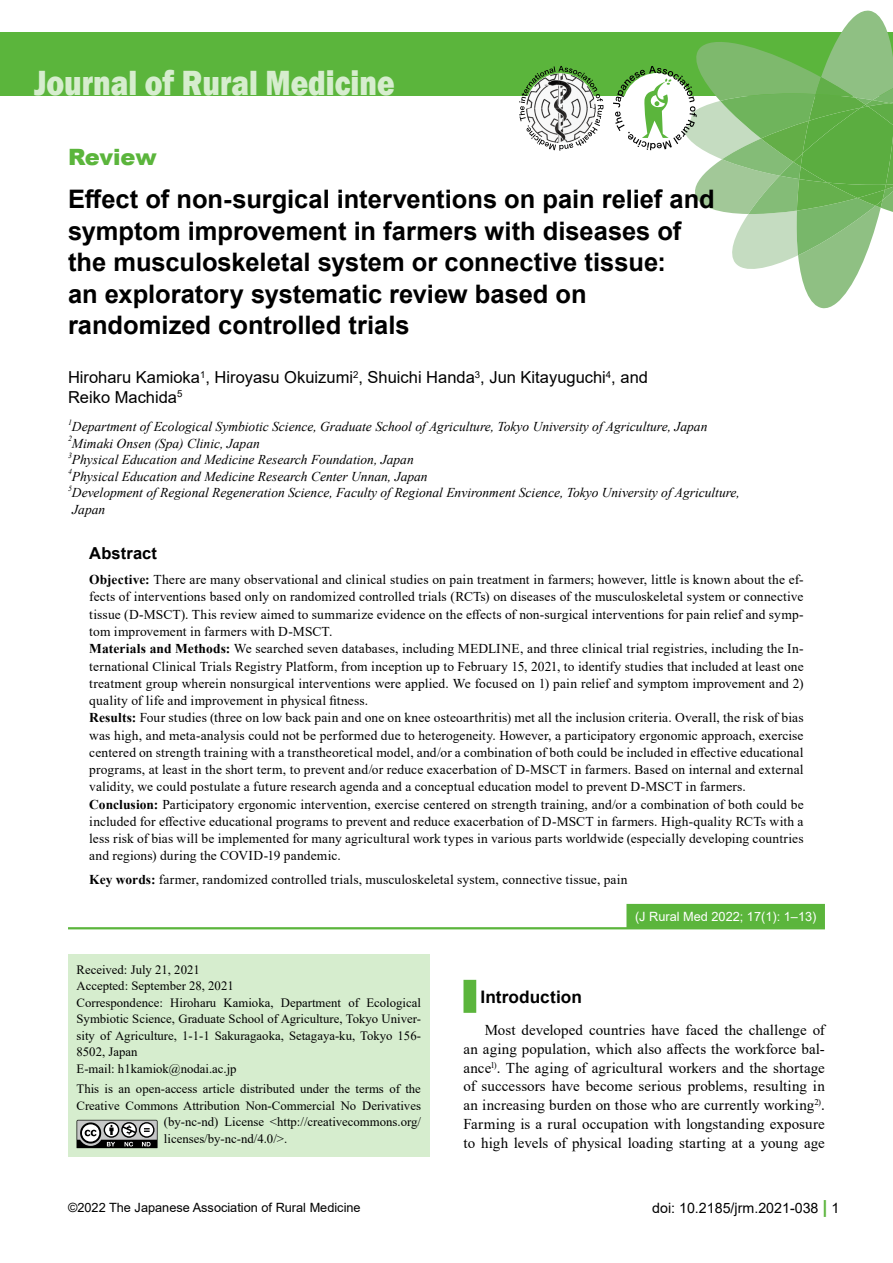
<style>
.page{position:relative;width:893px;height:1263px;background:#fff}
.page>*{position:absolute;margin:0;border:0;box-sizing:border-box;transform-origin:0 0}
.t1{font:800 36px "Franklin Gothic";color:#d6edce;scale:.83 1}
.t2{font:700 25.5px/31.5px "Arial";color:#000}
.t3{font:900 22.5px "Arial";color:#5bb53c}
.t4{font:700 18px "Arial";color:#5bb53c}
.t5{font:700 17.25px "Arial";color:#000}
.t6{font:16.5px/19.5px "Arial";color:#000}
.t7{font:700 16.5px "Arial";letter-spacing:.01em;color:#000}
.t8{font:15px/18.8px "Times New Roman";color:#000;text-align:justify}
.t9{font:14.25px "Arial";color:#000}
.t10{font:13.5px/17.2px "Times New Roman";letter-spacing:.01em;color:#000}
.t11{font:italic 13.5px/16.5px "Times New Roman";color:#000}
.t12{font:12.75px/16.5px "Times New Roman";color:#000}
.t13{font:12.75px "Arial";color:#000}
.t14{font:12.75px "Arial";color:#fff}
.t15{font:italic 7.8px "Times New Roman";color:#000}
.s1{font-weight:700}
.s2{font-weight:400;font-size:14.25px;color:#000}
</style>
<div class="page">
<div style="left:0;top:32px;width:893px;height:64px;background:#5bb53c"></div>
<svg style="left:613px;top:10px;width:280px;height:299px"></svg>
<svg style="left:519px;top:66px;width:84px;height:85px"></svg>
<hr style="left:68px;top:927px;width:757px;height:2px;background:#5bb53c">
<div style="left:626px;top:904px;width:199px;height:24px;background:#5bb53c"></div>
<div style="left:463px;top:980px;width:13px;height:33px;background:#5bb53c"></div>
<div style="left:68px;top:954px;width:361px;height:203px;background:#d6edce"></div>
<svg style="left:77px;top:1120px;width:81px;height:28px;background:#7c7d7c"></svg>
<h1 class="t1" style="left:34px;top:59px;width:436px">Journal of Rural Medicine</h1>
<h3 class="t3" style="left:68px;top:140px;width:90px">Review</h3>
<h2 class="t2" style="left:68px;top:184px;width:648px">Effect of non-surgical interventions on pain relief and symptom improvement in farmers with diseases of the musculoskeletal system or connective tissue:<br>an exploratory systematic review based on randomized controlled trials</h2>
<p class="t6" style="left:68px;top:368px;width:581px">Hiroharu Kamioka<sup>1</sup>, Hiroyasu Okuizumi<sup>2</sup>, Shuichi Handa<sup>3</sup>, Jun Kitayuguchi<sup>4</sup>, and<br>Reiko Machida<sup>5</sup></p>
<p class="t15" style="left:68px;top:417px;width:5px">1</p>
<p class="t11" style="left:72px;top:418px;width:637px">Department of Ecological Symbiotic Science, Graduate School of Agriculture, Tokyo University of Agriculture, Japan</p>
<p class="t15" style="left:68px;top:433px;width:5px">2</p>
<p class="t11" style="left:72px;top:435px;width:189px">Mimaki Onsen (Spa) Clinic, Japan</p>
<p class="t15" style="left:68px;top:450px;width:5px">3</p>
<p class="t11" style="left:72px;top:451px;width:343px">Physical Education and Medicine Research Foundation, Japan</p>
<p class="t15" style="left:68px;top:466px;width:5px">4</p>
<p class="t11" style="left:72px;top:468px;width:357px">Physical Education and Medicine Research Center Unnan, Japan</p>
<p class="t15" style="left:68px;top:483px;width:5px">5</p>
<p class="t11" style="left:72px;top:484px;width:669px">Development of Regional Regeneration Science, Faculty of Regional Environment Science, Tokyo University of Agriculture,<br>Japan</p>
<p class="t7" style="left:89px;top:541px;width:69px">Abstract</p>
<p class="t10" style="left:89px;top:571px;width:716px"><span class="s1">Objective:</span> There are many observational and clinical studies on pain treatment in farmers; however, little is known about the ef&shy;fects of interventions based only on randomized controlled trials (RCTs) on diseases of the musculoskeletal system or connective tissue (D-MSCT). This review aimed to summarize evidence on the effects of non-surgical interventions for pain relief and symp&shy;tom improvement in farmers with D-MSCT.<br><span class="s1">Materials and Methods:</span> We searched seven databases, including MEDLINE, and three clinical trial registries, including the In&shy;ternational Clinical Trials Registry Platform, from inception up to February 15, 2021, to identify studies that included at least one treatment group wherein nonsurgical interventions were applied. We focused on 1) pain relief and symptom improvement and 2) quality of life and improvement in physical fitness.<br><span class="s1">Results:</span> Four studies (three on low back pain and one on knee osteoarthritis) met all the inclusion criteria. Overall, the risk of bias was high, and meta-analysis could not be performed due to heterogeneity. However, a participatory ergonomic approach, exercise centered on strength training with a transtheoretical model, and/or a combination of both could be included in effective educational programs, at least in the short term, to prevent and/or reduce exacerbation of D-MSCT in farmers. Based on internal and external validity, we could postulate a future research agenda and a conceptual education model to prevent D-MSCT in farmers.<br><span class="s1">Conclusion:</span> Participatory ergonomic intervention, exercise centered on strength training, and/or a combination of both could be included for effective educational programs to prevent and reduce exacerbation of D-MSCT in farmers. High-quality RCTs with a less risk of bias will be implemented for many agricultural work types in various parts worldwide (especially developing countries and regions) during the COVID-19 pandemic.</p>
<p class="t10" style="left:89px;top:870px;width:540px"><span class="s1">Key words:</span> farmer, randomized controlled trials, musculoskeletal system, connective tissue, pain</p>
<p class="t14" style="left:635px;top:908px;width:183px">(J Rural Med 2022; 17(1): 1–13)</p>
<p class="t12" style="left:77px;top:961px;width:346px">Received: July 21, 2021<br>Accepted: September 28, 2021<br>Correspondence: Hiroharu Kamioka, Department of Ecological Symbiotic Science, Graduate School of Agriculture, Tokyo Univer&shy;sity of Agriculture, 1-1-1 Sakuragaoka, Setagaya-ku, Tokyo 156- 8502, Japan<br>E-mail: h1kamiok@nodai.ac.jp</p>
<p class="t12" style="left:77px;top:1080px;width:346px">This is an open-access article distributed under the terms of the</p>
<p class="t12" style="left:77px;top:1097px;width:346px">Creative Commons Attribution Non-Commercial No Derivatives</p>
<p class="t12" style="left:164px;top:1113px;width:259px">(by-nc-nd) License &lt;http://creativecommons.org/</p>
<p class="t12" style="left:164px;top:1130px;width:125px">licenses/by-nc-nd/4.0/&gt;.</p>
<p class="t13" style="left:68px;top:1199px;width:294px">©2022 The Japanese Association of Rural Medicine</p>
<p class="t5" style="left:480px;top:985px;width:103px">Introduction</p>
<p class="t8" style="left:463px;top:1020px;width:363px;text-indent:21px">Most developed countries have faced the challenge of an aging population, which also affects the workforce bal&shy;ance<sup>1)</sup>. The aging of agricultural workers and the shortage of successors have become serious problems, resulting in an increasing burden on those who are currently working<sup>2)</sup>.<br>Farming is a rural occupation with longstanding exposure to high levels of physical loading starting at a young age</p>
<h3 class="t4" style="left:822px;top:1193px;width:18px">| <span class="s2">1</span></h3>
<p class="t9" style="left:652px;top:1198px;width:168px">doi: 10.2185/jrm.2021-038</p>
</div>
